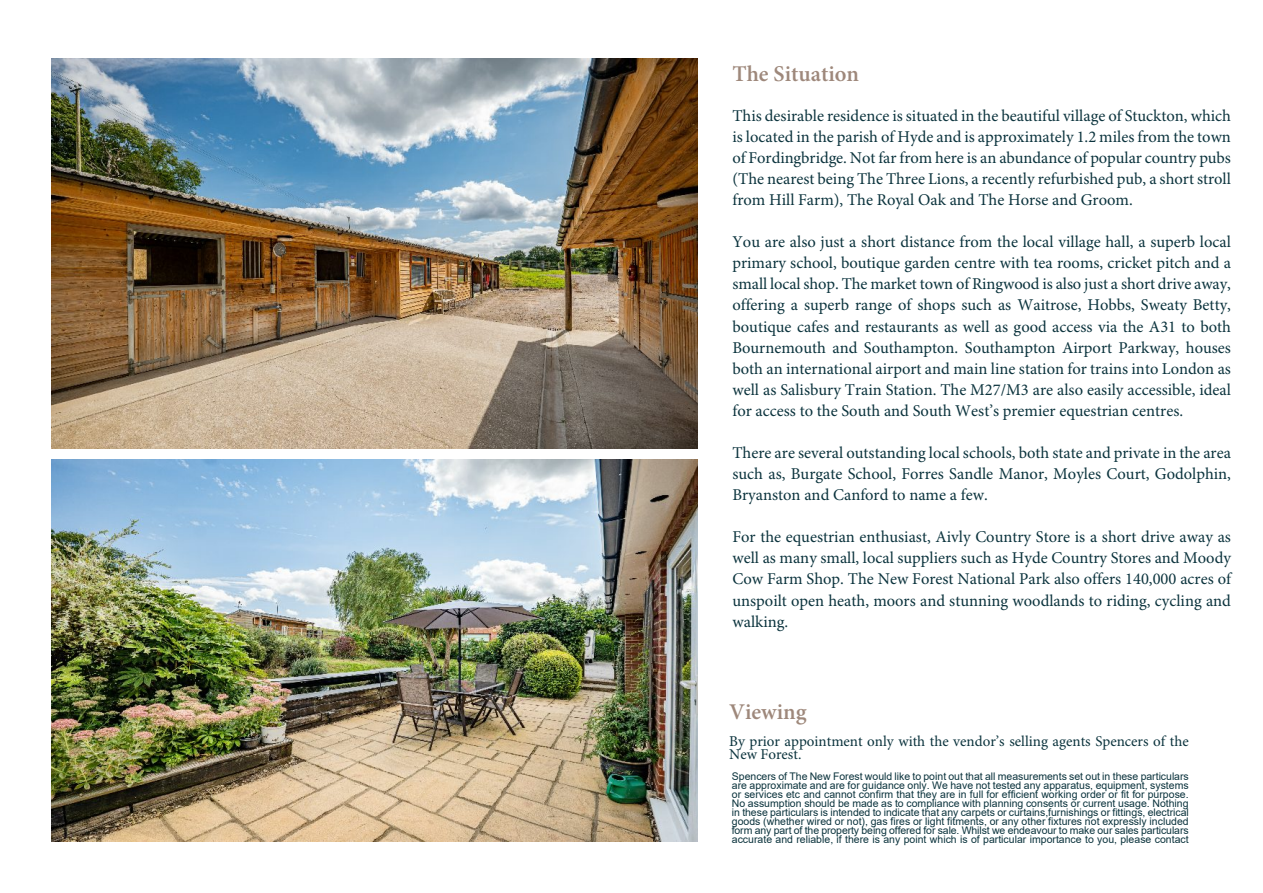
<style>
.page{position:relative;width:1263px;height:893px;background:#fff}
.page>*{position:absolute;margin:0;border:0;box-sizing:border-box;transform-origin:0 0}
.t1{font:600 22.5px "Minion Pro";color:#9e887b}
.t2{font:16.5px/21.1px "Minion Pro";color:#0b333d;text-align:justify}
.t3{font:15px/13.5px "Minion Pro";color:#0b333d}
.t4{font:10.5px/9px "Arial";color:#0b333d;text-align:justify}
</style>
<div class="page">
<img style="left:51px;top:460px;width:647px;height:382px">
<img style="left:51px;top:59px;width:646px;height:389px">
<h1 class="t1" style="left:732px;top:65px;width:128px">The Situation</h1>
<p class="t2" style="left:732px;top:106px;width:500px">This desirable residence is situated in the beautiful village of Stuckton, which is located in the parish of Hyde and is approximately 1.2 miles from the town of Fordingbridge. Not far from here is an abundance of popular country pubs (The nearest being The Three Lions, a recently refurbished pub, a short stroll from Hill Farm), The Royal Oak and The Horse and Groom.</p>
<p class="t2" style="left:732px;top:233px;width:500px">You are also just a short distance from the local village hall, a superb local primary school, boutique garden centre with tea rooms, cricket pitch and a small local shop. The market town of Ringwood is also just a short drive away, offering a superb range of shops such as Waitrose, Hobbs, Sweaty Betty, boutique cafes and restaurants as well as good access via the A31 to both Bournemouth and Southampton. Southampton Airport Parkway, houses both an international airport and main line station for trains into London as well as Salisbury Train Station. The M27/M3 are also easily accessible, ideal for access to the South and South West’s premier equestrian centres.</p>
<p class="t2" style="left:732px;top:444px;width:500px">There are several outstanding local schools, both state and private in the area such as, Burgate School, Forres Sandle Manor, Moyles Court, Godolphin, Bryanston and Canford to name a few.</p>
<p class="t2" style="left:732px;top:528px;width:500px">For the equestrian enthusiast, Aivly Country Store is a short drive away as well as many small, local suppliers such as Hyde Country Stores and Moody Cow Farm Shop. The New Forest National Park also offers 140,000 acres of unspoilt open heath, moors and stunning woodlands to riding, cycling and walking.</p>
<h1 class="t1" style="left:729px;top:703px;width:79px">Viewing</h1>
<p class="t3" style="left:729px;top:735px;width:461px">By prior appointment only with the vendor’s selling agents Spencers of the<br>New Forest.</p>
<p class="t4" style="left:732px;top:772px;width:458px">Spencers of The New Forest would like to point out that all measurements set out in these particulars are approximate and are for guidance only. We have not tested any apparatus, equipment, systems or services etc and cannot confirm that they are in full for efficient working order or fit for purpose.<br>No assumption should be made as to compliance with planning consents or current usage. Nothing in these particulars is intended to indicate that any carpets or curtains,furnishings or fittings, electrical goods (whether wired or not), gas fires or light fitments, or any other fixtures not expressly included form any part of the property being offered for sale. Whilst we endeavour to make our sales particulars accurate and reliable, if there is any point which is of particular importance to you, please contact</p>
</div>
